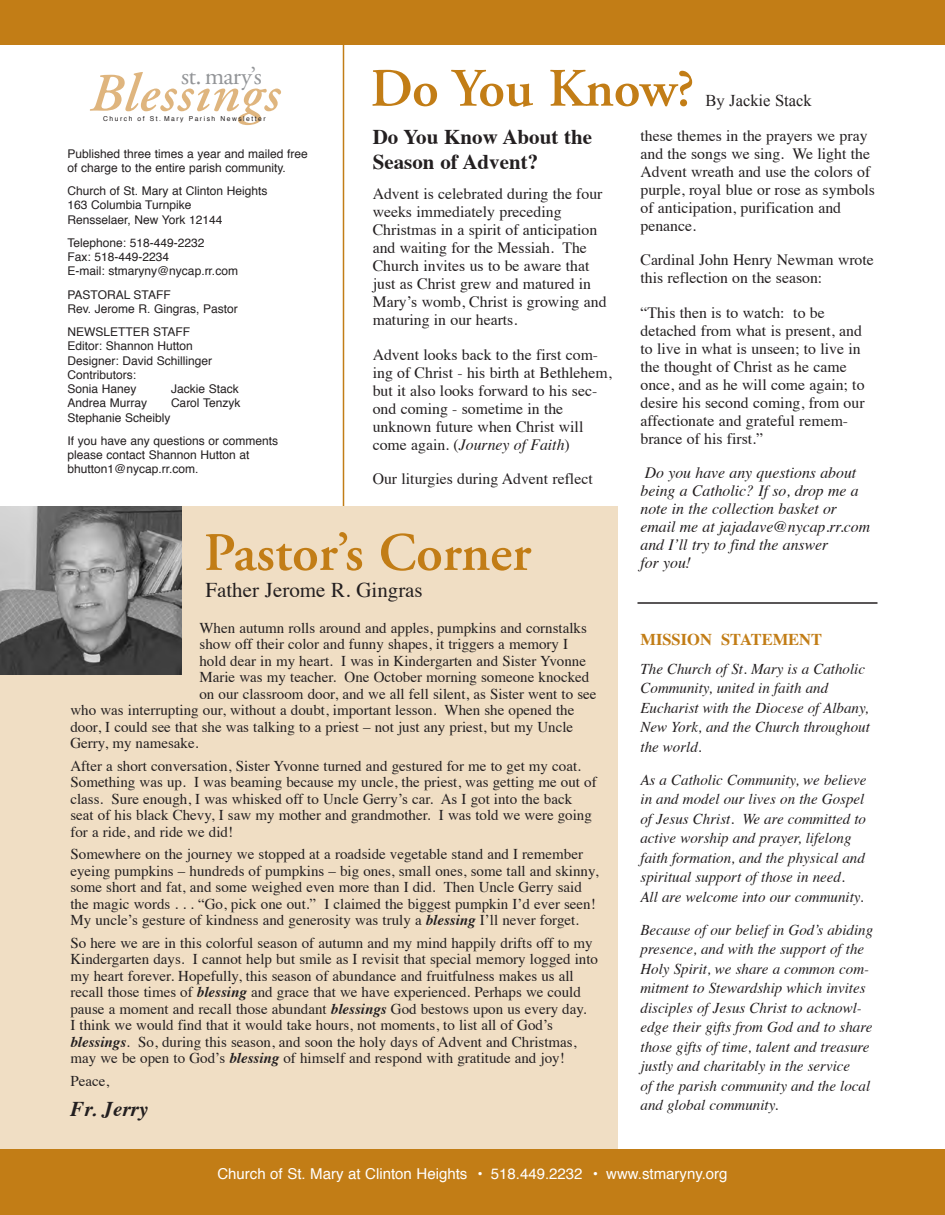
<style>
.page{position:relative;width:945px;height:1215px;background:#fff}
.page>*{position:absolute;margin:0;border:0;box-sizing:border-box;transform-origin:0 0}
.t1{font:600 54px "Adobe Garamond";color:#c27d16}
.t2{font:italic 600 54px "Adobe Garamond";letter-spacing:.025em;color:#dfb57e}
.t3{font:24.75px "Adobe Garamond";letter-spacing:-.025em;color:#939598}
.t4{font:700 21px/25.2px "Times";color:#231f20}
.t5{font:21px "Times";color:#231f20}
.t6{font:italic 700 21px "Times";color:#231f20}
.t7{font:700 16.5px "Times";color:#c27d16}
.t8{font:16.5px "Times New Roman";color:#231f20}
.t9{font:15.75px/18px "Times";color:#231f20}
.t10{font:italic 15.75px/18px "Times";color:#231f20}
.t11{font:15px/16.5px "Times";color:#231f20}
.t12{font:italic 15px/19.5px "Times";color:#231f20}
.t13{font:15px "Helvetica";color:#fff}
.t14{font:12px/14.2px "Helvetica";color:#231f20}
.t15{font:6.75px "Helvetica";letter-spacing:.22em;color:#231f20}
.s1{font-style:italic}
.s2{font-weight:700;font-style:italic}
</style>
<div class="page">
<hr style="left:343px;top:14px;width:1px;height:495px;background:#c27d16">
<div style="left:0;top:506px;width:618px;height:657px;background:#f0dec4"></div>
<div style="left:0;top:1149px;width:945px;height:66px;background:#c27d16"></div>
<div style="left:0;top:0;width:945px;height:45px;background:#c27d16"></div>
<img style="left:0;top:506px;width:182px;height:168px">
<hr style="left:638px;top:602px;width:240px;height:2px;background:#231f20">
<h2 class="t3" style="left:181px;top:67px;width:82px">st.mary’s</h2>
<h1 class="t2" style="left:89px;top:72px;width:192px">Blessings</h1>
<p class="t15" style="left:103px;top:115px;width:164px">Church of St. Mary Parish Newsletter</p>
<h1 class="t1" style="left:370px;top:67px;width:326px">Do You Know?</h1>
<p class="t8" style="left:705px;top:91px;width:108px">By Jackie Stack</p>
<p class="t14" style="left:67px;top:147px;width:242px">Published three times a year and mailed free of charge to the entire parish community.</p>
<p class="t14" style="left:67px;top:185px;width:202px">Church of St. Mary at Clinton Heights<br>163 Columbia Turnpike<br>Rensselaer, New York 12144</p>
<p class="t14" style="left:67px;top:236px;width:172px">Telephone: 518-449-2232<br>Fax: 518-449-2234<br>E-mail: stmaryny@nycap.rr.com</p>
<p class="t14" style="left:67px;top:288px;width:172px">PASTORAL STAFF<br>Rev. Jerome R. Gingras, Pastor</p>
<p class="t14" style="left:67px;top:326px;width:146px">NEwSLETTER STAFF<br>Editor: Shannon Hutton<br>Designer: David Schillinger<br>Contributors:<br>Sonia Haney<br>Andrea Murray<br>Stephanie Scheibly</p>
<p class="t14" style="left:67px;top:434px;width:212px">If you have any questions or comments please contact Shannon Hutton at bhutton1@nycap.rr.com.</p>
<p class="t14" style="left:171px;top:382px;width:71px">Jackie Stack<br>Carol Tenzyk</p>
<h3 class="t4" style="left:373px;top:126px;width:221px">Do You Know About the<br>Season of Advent?</h3>
<p class="t9" style="left:373px;top:186px;width:235px">Advent is celebrated during the four weeks immediately preceding<br>Christmas in a spirit of anticipation and waiting for the Messiah. The<br>Church invites us to be aware that just as Christ grew and matured in<br>Mary’s womb, Christ is growing and maturing in our hearts.</p>
<p class="t9" style="left:373px;top:347px;width:240px">Advent looks back to the first com&shy;ing of Christ - his birth at Bethlehem, but it also looks forward to his sec&shy;ond coming - sometime in the unknown future when Christ will come again. (<span class="s1">Journey of Faith</span>)</p>
<p class="t9" style="left:373px;top:471px;width:221px">Our liturgies during Advent reflect</p>
<h1 class="t1" style="left:204px;top:531px;width:329px">Pastor’s Corner</h1>
<h3 class="t5" style="left:205px;top:581px;width:219px">Father Jerome R. Gingras</h3>
<p class="t11" style="left:200px;top:621px;width:389px">When autumn rolls around and apples, pumpkins and cornstalks</p>
<p class="t11" style="left:199px;top:637px;width:370px">show off their color and funny shapes, it triggers a memory I</p>
<p class="t11" style="left:199px;top:654px;width:388px">hold dear in my heart. I was in Kindergarten and Sister Yvonne</p>
<p class="t11" style="left:199px;top:670px;width:391px">Marie was my teacher. One October morning someone knocked</p>
<p class="t11" style="left:199px;top:687px;width:399px">on our classroom door, and we all fell silent, as Sister went to see</p>
<p class="t11" style="left:70px;top:703px;width:505px">who was interrupting our, without a doubt, important lesson. When she opened the</p>
<p class="t11" style="left:70px;top:720px;width:504px">door, I could see that she was talking to a priest – not just any priest, but my Uncle</p>
<p class="t11" style="left:70px;top:736px;width:130px">Gerry, my namesake.</p>
<p class="t11" style="left:70px;top:759px;width:528px">After a short conversation, Sister Yvonne turned and gestured for me to get my coat.<br>Something was up. I was beaming because my uncle, the priest, was getting me out of class. Sure enough, I was whisked off to Uncle Gerry’s car. As I got into the back seat of his black Chevy, I saw my mother and grandmother. I was told we were going for a ride, and ride we did!</p>
<p class="t11" style="left:70px;top:847px;width:529px">Somewhere on the journey we stopped at a roadside vegetable stand and I remember eyeing pumpkins – hundreds of pumpkins – big ones, small ones, some tall and skinny, some short and fat, and some weighed even more than I did. Then Uncle Gerry said the magic words . . . “Go, pick one out.” I claimed the biggest pumpkin I’d ever seen!<br>My uncle’s gesture of kindness and generosity was truly a <span class="s2">blessing</span> I’ll never forget.</p>
<p class="t11" style="left:70px;top:936px;width:529px">So here we are in this colorful season of autumn and my mind happily drifts off to my Kindergarten days. I cannot help but smile as I revisit that special memory logged into my heart forever. Hopefully, this season of abundance and fruitfulness makes us all recall those times of <span class="s2">blessing</span> and grace that we have experienced. Perhaps we could pause a moment and recall those abundant <span class="s2">blessings</span> God bestows upon us every day.<br>I think we would find that it would take hours, not moments, to list all of God’s <span class="s2">blessings</span>. So, during this season, and soon the holy days of Advent and Christmas, may we be open to God’s <span class="s2">blessing</span> of himself and respond with gratitude and joy!</p>
<p class="t11" style="left:70px;top:1074px;width:40px">Peace,</p>
<h3 class="t6" style="left:70px;top:1101px;width:79px">Fr. Jerry</h3>
<p class="t9" style="left:641px;top:128px;width:236px">these themes in the prayers we pray and the songs we sing. We light the<br>Advent wreath and use the colors of purple, royal blue or rose as symbols of anticipation, purification and penance.</p>
<p class="t9" style="left:641px;top:252px;width:235px">Cardinal John Henry Newman wrote this reflection on the season:</p>
<p class="t9" style="left:641px;top:305px;width:226px">“This then is to watch: to be detached from what is present, and to live in what is unseen; to live in the thought of Christ as he came once, and as he will come again; to desire his second coming, from our affectionate and grateful remem&shy;brance of his first.”</p>
<p class="t10" style="left:641px;top:465px;width:231px">Do you have any questions about being a Catholic? If so, drop me a note in the collection basket or email me at jajadave@nycap.rr.com and I’ll try to find the answer<br>for you!</p>
<p class="t7" style="left:640px;top:633px;width:183px">MISSION STATEMENT</p>
<p class="t12" style="left:640px;top:660px;width:231px">The Church of St. Mary is a Catholic<br>Community, united in faith and<br>Eucharist with the Diocese of Albany,<br>New York, and the Church throughout the world.</p>
<p class="t12" style="left:640px;top:771px;width:227px">As a Catholic Community, we believe in and model our lives on the Gospel of Jesus Christ. We are committed to active worship and prayer, lifelong faith formation, and the physical and spiritual support of those in need.<br>All are welcome into our community.</p>
<p class="t12" style="left:640px;top:921px;width:234px">Because of our belief in God’s abiding presence, and with the support of the Holy Spirit, we share a common com&shy;mitment to Stewardship which invites disciples of Jesus Christ to acknowl&shy;edge their gifts from God and to share those gifts of time, talent and treasure justly and charitably in the service<br>of the parish community and the local and global community.</p>
<p class="t13" style="left:217px;top:1167px;width:512px">Church of St. Mary at Clinton Heights • 518.449.2232 • www.stmaryny.org</p>
</div>
